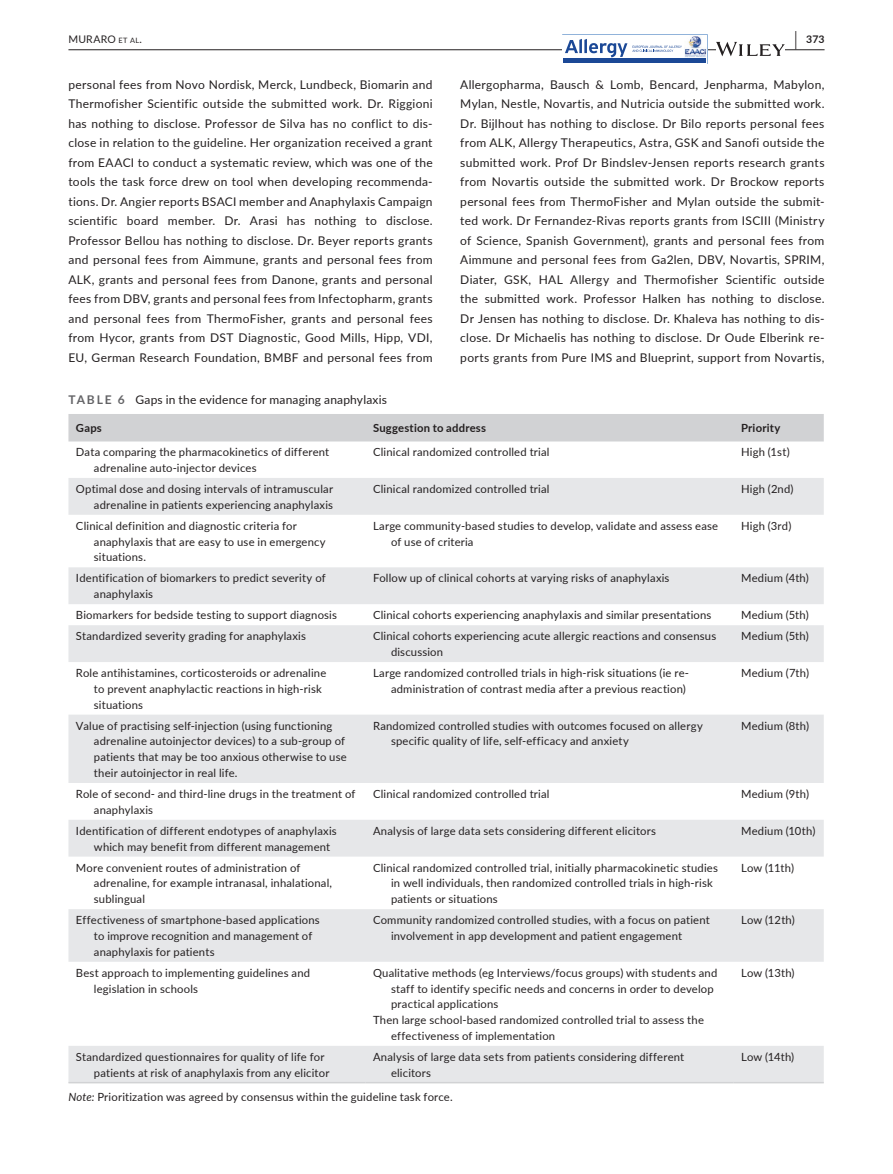
<style>
.page{position:relative;width:893px;height:1174px;background:#fff}
.page>*{position:absolute;margin:0;border:0;box-sizing:border-box;transform-origin:0 0}
.t1{font:12px/19.5px "Lato";letter-spacing:.025em;color:#231f20;text-align:justify}
.t2{font:11.25px/15.8px "Lato";letter-spacing:.015em;color:#231f20}
.t3{font:700 11.25px "Lato";letter-spacing:.02em;color:#231f20}
.t4{font:10.5px "Lato";letter-spacing:.02em;color:#231f20}
.t5{font:700 10.5px "Lato";color:#231f20}
.s1{font-size:7.35px}
.s2{font-size:19.5px}
.s3{font-weight:700;color:#636366}
.s4{font-style:italic}
</style>
<div class="page">
<hr style="left:68px;top:49px;width:756px;height:1px;background:#231f20">
<svg style="left:562px;top:34px;width:146px;height:30px"></svg>
<div style="left:564px;top:58px;width:142px;height:5px;background:#1b4896"></div>
<img style="left:685px;top:35px;width:22px;height:22px">
<svg style="left:716px;top:42px;width:69px;height:14px"></svg>
<div style="left:68px;top:414px;width:756px;height:27px;background:#d1d2d4"></div>
<svg style="left:68px;top:478px;width:756px;height:604px"></svg>
<hr style="left:68px;top:1082px;width:297px;height:1px;background:#d1d2d4">
<hr style="left:365px;top:1082px;width:369px;height:1px;background:#d1d2d4">
<hr style="left:734px;top:1082px;width:90px;height:1px;background:#d1d2d4">
<p class="t4" style="left:68px;top:31px;width:75px">MURARO <span class="s1">et al</span>.</p>
<p class="t5" style="left:795px;top:31px;width:31px"><span class="s2">|</span> 373</p>
<p class="t1" style="left:68px;top:74px;width:366px">personal fees from Novo Nordisk, Merck, Lundbeck, Biomarin and Thermofisher Scientific outside the submitted work. Dr. Riggioni has nothing to disclose. Professor de Silva has no conflict to dis&shy;close in relation to the guideline. Her organization received a grant from EAACI to conduct a systematic review, which was one of the tools the task force drew on tool when developing recommenda&shy;tions. Dr. Angier reports BSACI member and Anaphylaxis Campaign scientific board member. Dr. Arasi has nothing to disclose.<br>Professor Bellou has nothing to disclose. Dr. Beyer reports grants and personal fees from Aimmune, grants and personal fees from ALK, grants and personal fees from Danone, grants and personal fees from DBV, grants and personal fees from Infectopharm, grants and personal fees from ThermoFisher, grants and personal fees from Hycor, grants from DST Diagnostic, Good Mills, Hipp, VDI, EU, German Research Foundation, BMBF and personal fees from</p>
<p class="t1" style="left:460px;top:74px;width:366px">Allergopharma, Bausch &amp; Lomb, Bencard, Jenpharma, Mabylon, Mylan, Nestle, Novartis, and Nutricia outside the submitted work.<br>Dr. Bijlhout has nothing to disclose. Dr Bilo reports personal fees from ALK, Allergy Therapeutics, Astra, GSK and Sanofi outside the submitted work. Prof Dr Bindslev-Jensen reports research grants from Novartis outside the submitted work. Dr Brockow reports personal fees from ThermoFisher and Mylan outside the submit&shy;ted work. Dr Fernandez-Rivas reports grants from ISCIII (Ministry of Science, Spanish Government), grants and personal fees from Aimmune and personal fees from Ga2len, DBV, Novartis, SPRIM, Diater, GSK, HAL Allergy and Thermofisher Scientific outside the submitted work. Professor Halken has nothing to disclose.<br>Dr Jensen has nothing to disclose. Dr. Khaleva has nothing to dis&shy;close. Dr Michaelis has nothing to disclose. Dr Oude Elberink re&shy;ports grants from Pure IMS and Blueprint, support from Novartis,</p>
<p class="t1" style="left:68px;top:389px;width:320px"><span class="s3">TABLE 6</span> Gaps in the evidence for managing anaphylaxis</p>
<p class="t3" style="left:76px;top:420px;width:27px">Gaps</p>
<p class="t3" style="left:373px;top:420px;width:114px">Suggestion to address</p>
<p class="t3" style="left:741px;top:420px;width:41px">Priority</p>
<p class="t2" style="left:94px;top:444px;width:237px;text-indent:-18px">Data comparing the pharmacokinetics of different adrenaline auto-injector devices</p>
<p class="t2" style="left:373px;top:444px;width:178px">Clinical randomized controlled trial</p>
<p class="t2" style="left:741px;top:444px;width:50px">High (1st)</p>
<p class="t2" style="left:76px;top:480px;width:259px;text-align:right">Optimal dose and dosing intervals of intramuscular adrenaline in patients experiencing anaphylaxis</p>
<p class="t2" style="left:373px;top:480px;width:178px">Clinical randomized controlled trial</p>
<p class="t2" style="left:741px;top:480px;width:54px">High (2nd)</p>
<p class="t2" style="left:94px;top:517px;width:233px;text-indent:-18px">Clinical definition and diagnostic criteria for anaphylaxis that are easy to use in emergency situations.</p>
<p class="t2" style="left:391px;top:517px;width:329px;text-indent:-18px">Large community-based studies to develop, validate and assess ease of use of criteria</p>
<p class="t2" style="left:741px;top:517px;width:52px">High (3rd)</p>
<p class="t2" style="left:94px;top:570px;width:233px;text-indent:-18px">Identification of biomarkers to predict severity of anaphylaxis</p>
<p class="t2" style="left:373px;top:570px;width:298px">Follow up of clinical cohorts at varying risks of anaphylaxis</p>
<p class="t2" style="left:741px;top:570px;width:69px">Medium (4th)</p>
<p class="t2" style="left:76px;top:607px;width:263px">Biomarkers for bedside testing to support diagnosis</p>
<p class="t2" style="left:373px;top:607px;width:340px">Clinical cohorts experiencing anaphylaxis and similar presentations</p>
<p class="t2" style="left:741px;top:607px;width:69px">Medium (5th)</p>
<p class="t2" style="left:76px;top:628px;width:232px">Standardized severity grading for anaphylaxis</p>
<p class="t2" style="left:391px;top:628px;width:327px;text-indent:-18px">Clinical cohorts experiencing acute allergic reactions and consensus discussion</p>
<p class="t2" style="left:741px;top:628px;width:69px">Medium (5th)</p>
<p class="t2" style="left:94px;top:664px;width:234px;text-indent:-18px">Role antihistamines, corticosteroids or adrenaline to prevent anaphylactic reactions in high-risk situations</p>
<p class="t2" style="left:373px;top:664px;width:317px;text-align:right">Large randomized controlled trials in high-risk situations (ie re&shy;administration of contrast media after a previous reaction)</p>
<p class="t2" style="left:741px;top:664px;width:70px">Medium (7th)</p>
<p class="t2" style="left:94px;top:717px;width:254px;text-indent:-18px">Value of practising self-injection (using functioning adrenaline autoinjector devices) to a sub-group of patients that may be too anxious otherwise to use their autoinjector in real life.</p>
<p class="t2" style="left:391px;top:717px;width:313px;text-indent:-18px">Randomized controlled studies with outcomes focused on allergy specific quality of life, self-efficacy and anxiety</p>
<p class="t2" style="left:741px;top:717px;width:70px">Medium (8th)</p>
<p class="t2" style="left:94px;top:785px;width:263px;text-indent:-18px">Role of second- and third-line drugs in the treatment of anaphylaxis</p>
<p class="t2" style="left:373px;top:785px;width:178px">Clinical randomized controlled trial</p>
<p class="t2" style="left:741px;top:785px;width:69px">Medium (9th)</p>
<p class="t2" style="left:94px;top:822px;width:244px;text-indent:-18px">Identification of different endotypes of anaphylaxis which may benefit from different management</p>
<p class="t2" style="left:373px;top:822px;width:285px">Analysis of large data sets considering different elicitors</p>
<p class="t2" style="left:741px;top:822px;width:76px">Medium (10th)</p>
<p class="t2" style="left:94px;top:859px;width:240px;text-indent:-18px">More convenient routes of administration of adrenaline, for example intranasal, inhalational, sublingual</p>
<p class="t2" style="left:391px;top:859px;width:328px;text-indent:-18px">Clinical randomized controlled trial, initially pharmacokinetic studies in well individuals, then randomized controlled trials in high-risk patients or situations</p>
<p class="t2" style="left:741px;top:859px;width:54px">Low (11th)</p>
<p class="t2" style="left:94px;top:911px;width:227px;text-indent:-18px">Effectiveness of smartphone-based applications to improve recognition and management of anaphylaxis for patients</p>
<p class="t2" style="left:391px;top:911px;width:320px;text-indent:-18px">Community randomized controlled studies, with a focus on patient involvement in app development and patient engagement</p>
<p class="t2" style="left:741px;top:911px;width:55px">Low (12th)</p>
<p class="t2" style="left:94px;top:964px;width:218px;text-indent:-18px">Best approach to implementing guidelines and legislation in schools</p>
<p class="t2" style="left:373px;top:964px;width:346px">Qualitative methods (eg Interviews/focus groups) with students and</p>
<p class="t2" style="left:741px;top:964px;width:55px">Low (13th)</p>
<p class="t2" style="left:391px;top:980px;width:324px">staff to identify specific needs and concerns in order to develop</p>
<p class="t2" style="left:391px;top:996px;width:109px">practical applications</p>
<p class="t2" style="left:373px;top:1011px;width:332px">Then large school-based randomized controlled trial to assess the</p>
<p class="t2" style="left:391px;top:1027px;width:166px">effectiveness of implementation</p>
<p class="t2" style="left:94px;top:1048px;width:237px;text-indent:-18px">Standardized questionnaires for quality of life for patients at risk of anaphylaxis from any elicitor</p>
<p class="t2" style="left:391px;top:1048px;width:295px;text-indent:-18px">Analysis of large data sets from patients considering different elicitors</p>
<p class="t2" style="left:741px;top:1048px;width:55px">Low (14th)</p>
<p class="t2" style="left:68px;top:1089px;width:386px"><span class="s4">Note:</span> Prioritization was agreed by consensus within the guideline task force.</p>
</div>
